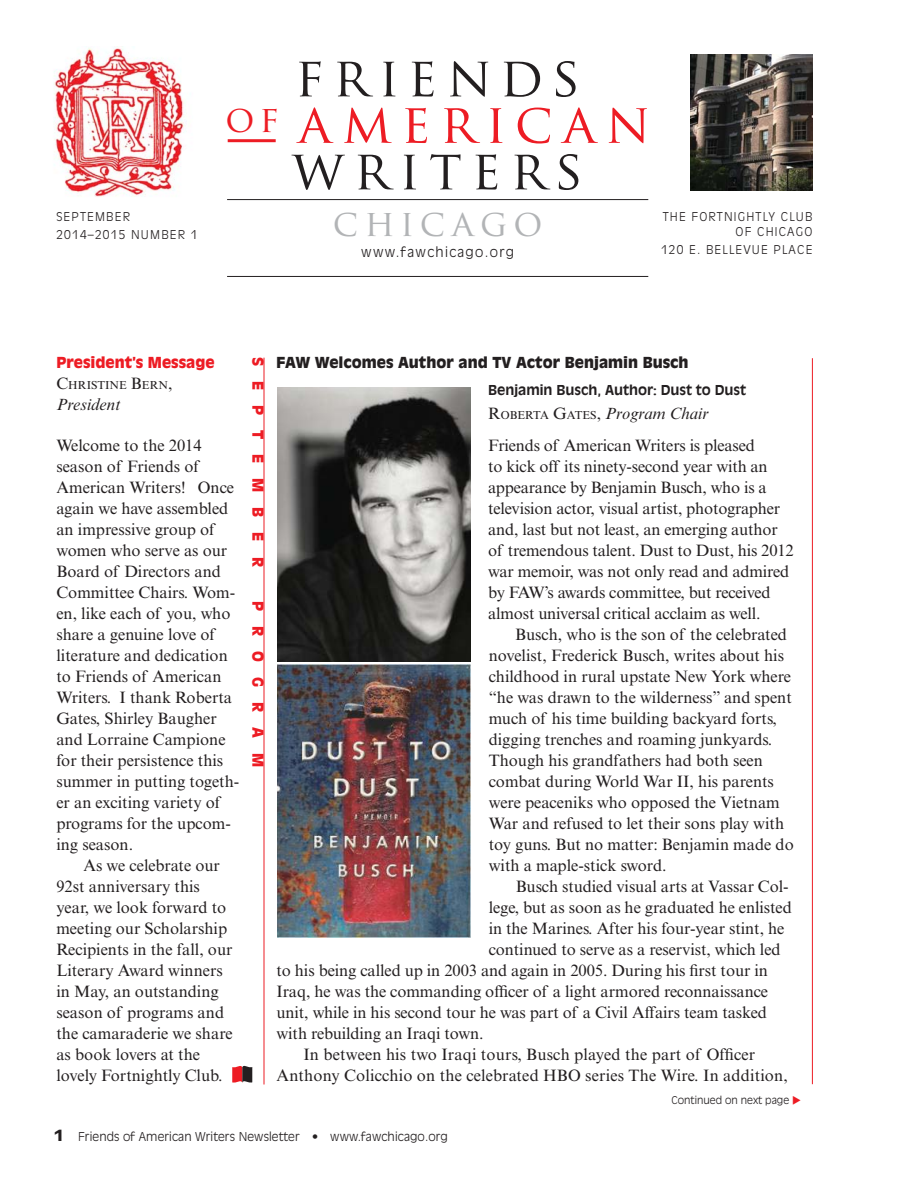
<style>
.page{position:relative;width:918px;height:1188px;background:#fff}
.page>*{position:absolute;margin:0;border:0;box-sizing:border-box;transform-origin:0 0}
.t1{font:54px/46.5px "Trajan Pro";letter-spacing:.17em;color:#231f20;text-align:center}
.t2{font:36px "Trajan Pro";letter-spacing:.17em;color:#b2b4b6}
.t3{font:16.5px/21px "Times New Roman MT Std";color:#231f20}
.t4{font:italic 16.5px "Times New Roman MT Std";color:#231f20}
.t5{font:900 15px "Antique Olive Std";color:#231f20}
.t6{font:900 15px "Antique Olive Std";color:#ed1c24}
.t7{font:900 15px "Antique Olive Std";letter-spacing:1em;color:#ed1c24}
.t8{font:700 13.5px "Antique Olive Std";color:#231f20}
.t9{font:300 13.5px "Antique Olive Std";letter-spacing:.1em;color:#231f20}
.t10{font:300 12px/18px "Antique Olive Std";letter-spacing:.1em;color:#231f20}
.t11{font:300 12px "Antique Olive Std";letter-spacing:.01em;color:#231f20}
.t12{font:11.55px "Times New Roman MT Std";color:#231f20}
.t13{font:300 10.5px "Antique Olive Std";color:#231f20}
.s1{color:#ed1c24}
.s2{font-size:16.5px}
.s3{font-size:11.55px}
.s4{font-style:italic}
.s5{font-weight:900;font-size:15px}
</style>
<div class="page">
<hr style="left:812px;top:358px;width:1px;height:726px;background:#ed1c24">
<img style="left:54px;top:46px;width:130px;height:151px">
<img style="left:691px;top:55px;width:121px;height:136px">
<hr style="left:227px;top:199px;width:421px;height:1px;background:#231f20">
<hr style="left:227px;top:276px;width:421px;height:1px;background:#231f20">
<hr style="left:228px;top:139px;width:48px;height:3px;background:#ed1c24">
<hr style="left:264px;top:358px;width:1px;height:726px;background:#ed1c24">
<img style="left:278px;top:664px;width:192px;height:273px">
<img style="left:278px;top:387px;width:192px;height:274px">
<svg style="left:232px;top:1066px;width:20px;height:17px"></svg>
<h1 class="t1" style="left:225px;top:54px;width:426px">FRIENDS<br><sup>OF</sup> <span class="s1">AMERICAN<br></span>WRITERS</h1>
<h2 class="t2" style="left:333px;top:202px;width:211px">CHICAGO</h2>
<p class="t9" style="left:361px;top:246px;width:155px">www.fawchicago.org</p>
<p class="t10" style="left:56px;top:209px;width:143px">SEPTEMBER<br>2014–2015 NUMBER 1</p>
<p class="t10" style="left:663px;top:210px;width:151px;line-height:15px;text-align:right">THE FORTNIGHTLY CLUB<br>OF CHICAGO</p>
<p class="t10" style="left:661px;top:242px;width:153px">120 E. BELLEVUE PLACE</p>
<p class="t6" style="left:56px;top:356px;width:160px">President’s Message</p>
<p class="t12" style="left:56px;top:381px;width:118px"><span class="s2">C</span>HRISTINE <span class="s2">B</span>ERN<span class="s2">,</span></p>
<p class="t4" style="left:56px;top:398px;width:66px">President</p>
<p class="t3" style="left:56px;top:436px;width:185px">Welcome to the 2014 season of Friends of<br>American Writers! Once again we have assembled an impressive group of women who serve as our<br>Board of Directors and<br>Committee Chairs. Wom&shy;en, like each of you, who share a genuine love of literature and dedication to Friends of American<br>Writers. I thank Roberta<br>Gates, Shirley Baugher and Lorraine Campione for their persistence this summer in putting togeth&shy;er an exciting variety of programs for the upcom&shy;ing season.</p>
<p class="t3" style="left:56px;top:856px;width:178px;text-indent:27px">As we celebrate our<br>92st anniversary this year, we look forward to meeting our Scholarship<br>Recipients in the fall, our<br>Literary Award winners in May, an outstanding season of programs and the camaraderie we share as book lovers at the lovely Fortnightly Club.</p>
<p class="t7" style="left:265px;top:357px;width:212px;rotate:90deg">SEPTEMBER</p>
<p class="t7" style="left:265px;top:601px;width:167px;rotate:90deg">PROGRAM</p>
<p class="t5" style="left:276px;top:356px;width:414px">FAW Welcomes Author and TV Actor Benjamin Busch</p>
<p class="t8" style="left:488px;top:384px;width:260px">Benjamin Busch, Author: Dust to Dust</p>
<p class="t3" style="left:488px;top:400px;width:268px;line-height:31.5px">R<span class="s3">OBERTA</span> G<span class="s3">ATES</span>, <span class="s4">Program Chair<br></span>Friends of American Writers is pleased</p>
<p class="t3" style="left:488px;top:457px;width:307px">to kick off its ninety-second year with an appearance by Benjamin Busch, who is a television actor, visual artist, photographer and, last but not least, an emerging author of tremendous talent. Dust to Dust, his 2012 war memoir, was not only read and admired by FAW’s awards committee, but received almost universal critical acclaim as well.</p>
<p class="t3" style="left:489px;top:625px;width:307px;text-indent:26px">Busch, who is the son of the celebrated novelist, Frederick Busch, writes about his childhood in rural upstate New York where “he was drawn to the wilderness” and spent much of his time building backyard forts, digging trenches and roaming junkyards.<br>Though his grandfathers had both seen combat during World War II, his parents were peaceniks who opposed the Vietnam War and refused to let their sons play with toy guns. But no matter: Benjamin made do with a maple-stick sword.</p>
<p class="t3" style="left:516px;top:877px;width:274px">Busch studied visual arts at Vassar Col-</p>
<p class="t3" style="left:489px;top:898px;width:305px">lege, but as soon as he graduated he enlisted</p>
<p class="t3" style="left:489px;top:919px;width:297px">in the Marines. After his four-year stint, he</p>
<p class="t3" style="left:489px;top:940px;width:293px">continued to serve as a reservist, which led</p>
<p class="t3" style="left:276px;top:961px;width:493px">to his being called up in 2003 and again in 2005. During his first tour in</p>
<p class="t3" style="left:276px;top:982px;width:493px">Iraq, he was the commanding officer of a light armored reconnaissance</p>
<p class="t3" style="left:276px;top:1003px;width:492px">unit, while in his second tour he was part of a Civil Affairs team tasked</p>
<p class="t3" style="left:276px;top:1024px;width:209px">with rebuilding an Iraqi town.</p>
<p class="t3" style="left:303px;top:1045px;width:453px">In between his two Iraqi tours, Busch played the part of Officer</p>
<p class="t3" style="left:276px;top:1066px;width:513px">Anthony Colicchio on the celebrated HBO series The Wire. In addition,</p>
<p class="t13" style="left:671px;top:1096px;width:131px">Continued on next page <span class="s1">◆</span></p>
<p class="t11" style="left:54px;top:1131px;width:395px"><span class="s5">1</span> Friends of American Writers Newsletter • www.fawchicago.org</p>
</div>
